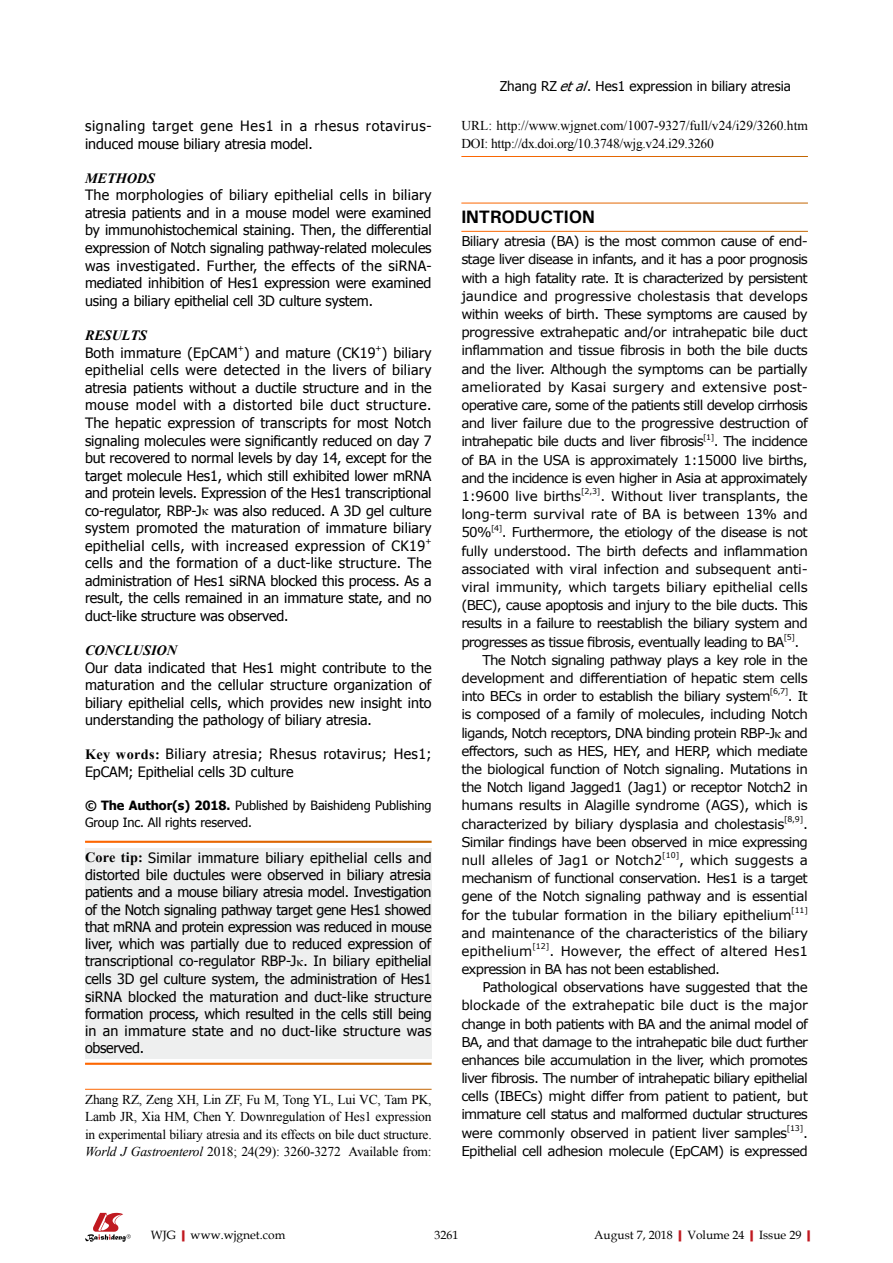
<style>
.page{position:relative;width:893px;height:1263px;background:#fff}
.page>*{position:absolute;margin:0;border:0;box-sizing:border-box;transform-origin:0 0}
.t1{font:700 18px "Univers";letter-spacing:-.01em;color:#000}
.t2{font:14.25px/17.5px "Tahoma";color:#000}
.t3{font:14.25px/17.2px "Tahoma";letter-spacing:.025em;color:#000}
.t4{font:14.25px/17.2px "Tahoma";letter-spacing:.045em;color:#000}
.t5{font:13.5px/18.1px "Verdana";letter-spacing:-.05em;color:#000;text-align:justify}
.t6{font:13.5px/17.2px "Times New Roman";letter-spacing:-.015em;color:#000;text-align:justify}
.t7{font:13.5px/18.1px "Verdana";letter-spacing:-.025em;color:#000}
.t8{font:13.5px "Verdana";letter-spacing:-.015em;color:#000}
.t9{font:13.5px "Tahoma";color:#000}
.t10{font:13.5px "Verdana";color:#000}
.t11{font:12.75px/17.2px "Tahoma";letter-spacing:-.005em;color:#000}
.t12{font:12px "Book Antiqua";color:#000}
.t13{font:8.25px "Tahoma";color:#000}
.t14{font:7.8px "Verdana";letter-spacing:-.015em;color:#000}
.s1{font-family:"Times New Roman";font-weight:700;font-style:italic}
.s2{font-family:"Times New Roman";font-weight:700}
.s3{font-weight:700}
.s4{font-style:italic}
.s5{font-weight:700;color:#c01920}
</style>
<div class="page">
<div style="left:85px;top:848px;width:347px;height:210px;background:#eeefef"></div>
<svg style="left:85px;top:1213px;width:46px;height:29px"></svg>
<p class="t4" style="left:85px;top:117px;width:348px">signaling target gene Hes1 in a rhesus rotavirus&shy;induced mouse biliary atresia model.</p>
<p class="t2" style="left:85px;top:168px;width:348px"><span class="s1">METHODS<br></span>The morphologies of biliary epithelial cells in biliary atresia patients and in a mouse model were examined by immunohistochemical staining. Then, the differential expression of Notch signaling pathway-related molecules was investigated. Further, the effects of the siRNA&shy;mediated inhibition of Hes1 expression were examined using a biliary epithelial cell 3D culture system.</p>
<p class="t2" style="left:85px;top:325px;width:348px"><span class="s1">RESULTS<br></span>Both immature (EpCAM ) and mature (CK19 ) biliary</p>
<p class="t13" style="left:238px;top:342px;width:8px">+</p>
<p class="t13" style="left:376px;top:342px;width:8px">+</p>
<p class="t2" style="left:85px;top:361px;width:348px;text-align:justify">epithelial cells were detected in the livers of biliary atresia patients without a ductile structure and in the mouse model with a distorted bile duct structure.<br>The hepatic expression of transcripts for most Notch signaling molecules were significantly reduced on day 7 but recovered to normal levels by day 14, except for the target molecule Hes1, which still exhibited lower mRNA and protein levels. Expression of the Hes1 transcriptional co-regulator, RBP-J was also reduced. A 3D gel culture system promoted the maturation of immature biliary epithelial cells, with increased expression of CK19</p>
<p class="t13" style="left:426px;top:535px;width:8px">+</p>
<p class="t2" style="left:85px;top:554px;width:348px;text-align:justify">cells and the formation of a duct-like structure. The administration of Hes1 siRNA blocked this process. As a result, the cells remained in an immature state, and no duct-like structure was observed.</p>
<p class="t2" style="left:85px;top:641px;width:348px"><span class="s1">CONCLUSION<br></span>Our data indicated that Hes1 might contribute to the maturation and the cellular structure organization of biliary epithelial cells, which provides new insight into understanding the pathology of biliary atresia.</p>
<p class="t3" style="left:85px;top:745px;width:348px"><span class="s2">Key words:</span> Biliary atresia; Rhesus rotavirus; Hes1;<br>EpCAM; Epithelial cells 3D culture</p>
<p class="t11" style="left:85px;top:796px;width:348px"><span class="s3">© The Author(s) 2018.</span> Published by Baishideng Publishing<br>Group Inc. All rights reserved.</p>
<p class="t2" style="left:85px;top:848px;width:348px;text-align:justify"><span class="s2">Core tip:</span> Similar immature biliary epithelial cells and distorted bile ductules were observed in biliary atresia patients and a mouse biliary atresia model. Investigation of the Notch signaling pathway target gene Hes1 showed that mRNA and protein expression was reduced in mouse liver, which was partially due to reduced expression of transcriptional co-regulator RBP-J . In biliary epithelial cells 3D gel culture system, the administration of Hes1 siRNA blocked the maturation and duct-like structure formation process, which resulted in the cells still being in an immature state and no duct-like structure was observed.</p>
<p class="t6" style="left:85px;top:1091px;width:348px">Zhang RZ, Zeng XH, Lin ZF, Fu M, Tong YL, Lui VC, Tam PK, Lamb JR, Xia HM, Chen Y. Downregulation of Hes1 expression in experimental biliary atresia and its effects on bile duct structure.<br><span class="s4">World J Gastroenterol</span> 2018; 24(29): 3260-3272 Available from:</p>
<p class="t9" style="left:500px;top:77px;width:293px">Zhang RZ <span class="s4">etal</span>. Hes1 expression in biliary atresia</p>
<p class="t6" style="left:461px;top:117px;width:348px">URL: http://www.wjgnet.com/1007-9327/full/v24/i29/3260.htm<br>DOI: http://dx.doi.org/10.3748/wjg.v24.i29.3260</p>
<p class="t1" style="left:461px;top:205px;width:135px">INTRODUCTION</p>
<p class="t5" style="left:461px;top:232px;width:348px">Biliary atresia (BA) is the most common cause of end&shy;stage liver disease in infants, and it has a poor prognosis with a high fatality rate. It is characterized by persistent jaundice and progressive cholestasis that develops within weeks of birth. These symptoms are caused by progressive extrahepatic and/or intrahepatic bile duct inflammation and tissue fibrosis in both the bile ducts and the liver. Although the symptoms can be partially ameliorated by Kasai surgery and extensive post&shy;operative care, some of the patients still develop cirrhosis and liver failure due to the progressive destruction of intrahepatic bile ducts and liver fibrosis</p>
<p class="t14" style="left:703px;top:432px;width:13px">[1]</p>
<p class="t5" style="left:461px;top:432px;width:348px;text-indent:252px">. The incidence of BA in the USA is approximately 1:15000 live births, and the incidence is even higher in Asia at approximately 1:9600 live births</p>
<p class="t14" style="left:581px;top:486px;width:21px">[2,3]</p>
<p class="t5" style="left:461px;top:487px;width:348px;text-indent:139px">. Without liver transplants, the long-term survival rate of BA is between 13% and 50%</p>
<p class="t14" style="left:491px;top:523px;width:13px">[4]</p>
<p class="t5" style="left:461px;top:523px;width:348px;text-indent:41px">. Furthermore, the etiology of the disease is not fully understood. The birth defects and inflammation associated with viral infection and subsequent anti&shy;viral immunity, which targets biliary epithelial cells (BEC), cause apoptosis and injury to the bile ducts. This results in a failure to reestablish the biliary system and progresses as tissue fibrosis, eventually leading to BA</p>
<p class="t14" style="left:784px;top:632px;width:13px">[5]</p>
<p class="t5" style="left:794px;top:632px;width:6px">.</p>
<p class="t5" style="left:483px;top:650px;width:327px">The Notch signaling pathway plays a key role in the</p>
<p class="t5" style="left:461px;top:668px;width:348px">development and differentiation of hepatic stem cells</p>
<p class="t5" style="left:461px;top:687px;width:311px">into BECs in order to establish the biliary system</p>
<p class="t14" style="left:770px;top:687px;width:20px">[6,7]</p>
<p class="t5" style="left:461px;top:687px;width:348px;text-indent:326px">. It is composed of a family of molecules, including Notch ligands, Notch receptors, DNA binding protein RBP-J and effectors, such as HES, HEY, and HERP, which mediate the biological function of Notch signaling. Mutations in the Notch ligand Jagged1 (Jag1) or receptor Notch2 in humans results in Alagille syndrome (AGS), which is characterized by biliary dysplasia and cholestasis</p>
<p class="t14" style="left:784px;top:814px;width:21px">[8,9]</p>
<p class="t5" style="left:461px;top:814px;width:348px;text-indent:342px">.<br>Similar findings have been observed in mice expressing null alleles of Jag1 or Notch2</p>
<p class="t14" style="left:662px;top:850px;width:18px">[10]</p>
<p class="t5" style="left:461px;top:850px;width:348px;text-indent:218px">, which suggests a mechanism of functional conservation. Hes1 is a target gene of the Notch signaling pathway and is essential for the tubular formation in the biliary epithelium</p>
<p class="t14" style="left:791px;top:905px;width:18px">[11]</p>
<p class="t7" style="left:461px;top:923px;width:348px">and maintenance of the characteristics of the biliary epithelium</p>
<p class="t14" style="left:532px;top:941px;width:19px">[12]</p>
<p class="t10" style="left:549px;top:942px;width:260px">. However, the effect of altered Hes1</p>
<p class="t5" style="left:461px;top:960px;width:260px">expression in BA has not been established.</p>
<p class="t5" style="left:483px;top:978px;width:327px">Pathological observations have suggested that the</p>
<p class="t8" style="left:461px;top:997px;width:348px">blockade of the extrahepatic bile duct is the major</p>
<p class="t5" style="left:461px;top:1014px;width:348px">change in both patients with BA and the animal model of</p>
<p class="t5" style="left:461px;top:1032px;width:348px">BA, and that damage to the intrahepatic bile duct further</p>
<p class="t5" style="left:461px;top:1050px;width:348px">enhances bile accumulation in the liver, which promotes</p>
<p class="t5" style="left:461px;top:1069px;width:348px">liver fibrosis. The number of intrahepatic biliary epithelial</p>
<p class="t5" style="left:461px;top:1087px;width:348px">cells (IBECs) might differ from patient to patient, but</p>
<p class="t5" style="left:461px;top:1105px;width:348px">immature cell status and malformed ductular structures</p>
<p class="t5" style="left:461px;top:1123px;width:327px">were commonly observed in patient liver samples</p>
<p class="t14" style="left:787px;top:1123px;width:18px">[13]</p>
<p class="t5" style="left:461px;top:1123px;width:348px;text-align:right">.<br>Epithelial cell adhesion molecule (EpCAM) is expressed</p>
<p class="t12" style="left:151px;top:1226px;width:136px">WJG<span class="s5">|</span>www.wjgnet.com</p>
<p class="t12" style="left:434px;top:1226px;width:25px">3261</p>
<p class="t12" style="left:594px;top:1226px;width:223px">August 7, 2018<span class="s5">|</span>Volume 24<span class="s5">|</span>Issue 29<span class="s5">|</span></p>
</div>
